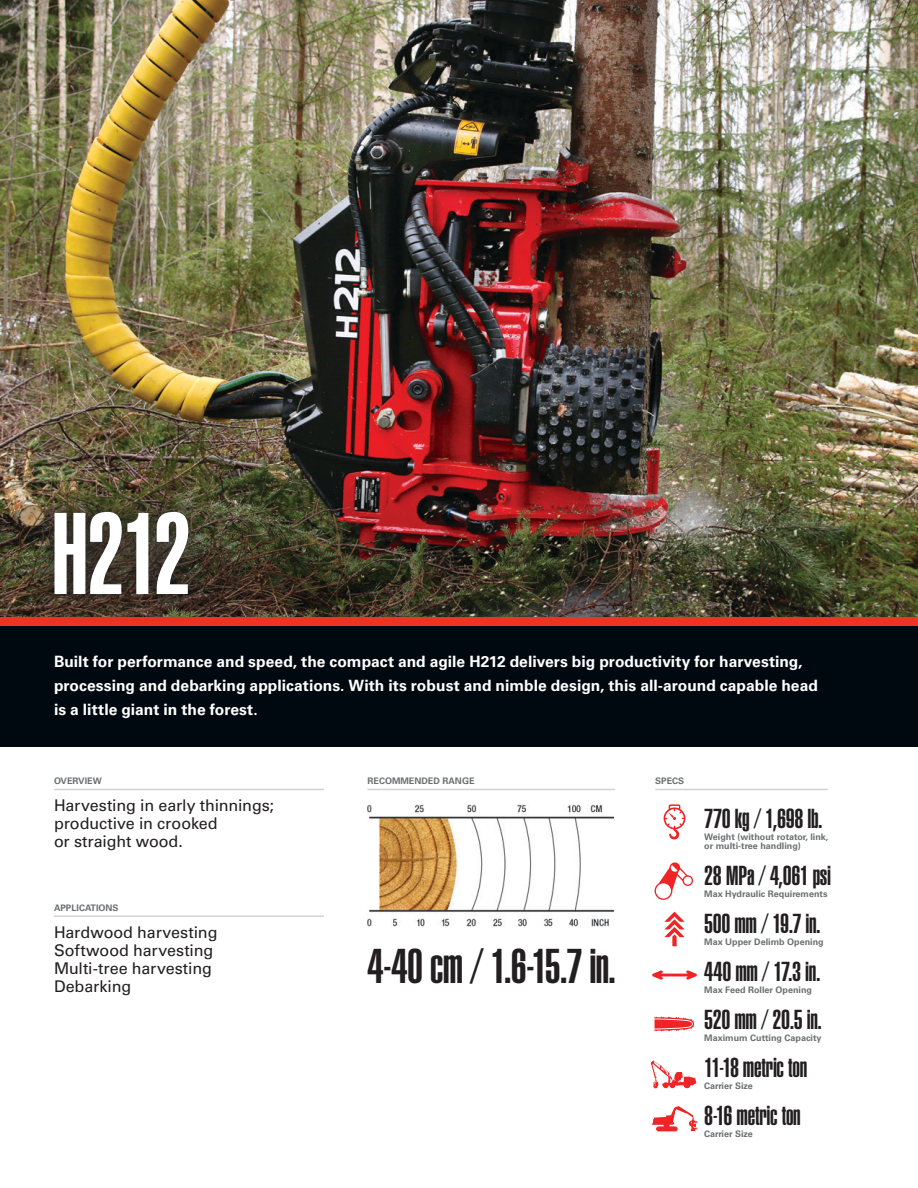
<style>
.page{position:relative;width:918px;height:1188px;background:#fff}
.page>*{position:absolute;margin:0;border:0;box-sizing:border-box;transform-origin:0 0}
.t1{font:114px "Helvetica LT Std Ultra Comp";color:#fff}
.t2{font:48px "Helvetica LT Std Ultra Comp";letter-spacing:-.02em;color:#231f20}
.Fast_Facts{font:27px "Helvetica LT Std Ultra Comp";letter-spacing:-.01em;color:#231f20}
.t3{font:16.2px/18px "Univers LT Std";letter-spacing:-.005em;color:#231f20}
.t4{font:700 15.6px/24px "Univers LT Std";color:#fff}
.Fast_Facts-2{font:700 9px/9px "Univers LT Std";color:#6d6f71}
</style>
<div class="page">
<img style="left:0;top:0;width:918px;height:616px">
<div style="left:0;top:626px;width:918px;height:121px;background:#000810"></div>
<div style="left:0;top:617px;width:918px;height:9px;background:#ee3224"></div>
<hr style="left:655px;top:789px;width:173px;height:1px;background:#d1d3d4">
<hr style="left:368px;top:789px;width:247px;height:1px;background:#d1d3d4">
<svg style="left:664px;top:804px;width:21px;height:36px"></svg>
<svg style="left:652px;top:970px;width:45px;height:10px"></svg>
<svg style="left:664px;top:912px;width:21px;height:34px"></svg>
<svg style="left:655px;top:862px;width:38px;height:38px"></svg>
<svg style="left:655px;top:1017px;width:39px;height:14px"></svg>
<svg style="left:27px;top:485px;width:188px;height:132px;background:#433b2b"></svg>
<svg style="left:652px;top:1106px;width:45px;height:25px"></svg>
<img style="left:367px;top:804px;width:247px;height:123px">
<svg style="left:651px;top:1060px;width:45px;height:28px"></svg>
<hr style="left:54px;top:789px;width:270px;height:1px;background:#d1d3d4">
<hr style="left:54px;top:915px;width:270px;height:2px;background:#d1d3d4">
<p class="t1" style="left:51px;top:489px;width:142px">H212</p>
<p class="t4" style="left:54px;top:650px;width:765px">Built for performance and speed, the compact and agile H212 delivers big productivity for harvesting, processing and debarking applications. With its robust and nimble design, this all-around capable head is a little giant in the forest.</p>
<p class="Fast_Facts-2" style="left:54px;top:777px;width:49px">OVERVIEW</p>
<p class="t3" style="left:54px;top:797px;width:222px">Harvesting in early thinnings; productive in crooked<br>or straight wood.</p>
<p class="Fast_Facts-2" style="left:54px;top:904px;width:66px">APPLICATIONS</p>
<p class="t3" style="left:54px;top:923px;width:165px">Hardwood harvesting</p>
<p class="t3" style="left:54px;top:941px;width:161px">Softwood harvesting</p>
<p class="t3" style="left:54px;top:959px;width:160px">Multi-tree harvesting</p>
<p class="t3" style="left:54px;top:977px;width:79px">Debarking</p>
<p class="Fast_Facts-2" style="left:368px;top:777px;width:109px">RECOMMENDED RANGE</p>
<p class="t2" style="left:368px;top:939px;width:250px">4-40 cm / 1.6-15.7 in.</p>
<p class="Fast_Facts-2" style="left:655px;top:777px;width:31px">SPECS</p>
<p class="Fast_Facts" style="left:704px;top:803px;width:120px">770 kg / 1,698 lb.</p>
<p class="Fast_Facts-2" style="left:704px;top:832px;width:126px">Weight (without rotator, link, or multi-tree handling)</p>
<p class="Fast_Facts" style="left:704px;top:860px;width:128px">28 MPa / 4,061 psi</p>
<p class="Fast_Facts-2" style="left:704px;top:889px;width:125px">Max Hydraulic Requirements</p>
<p class="Fast_Facts" style="left:704px;top:908px;width:118px">500 mm / 19.7 in.</p>
<p class="Fast_Facts-2" style="left:704px;top:937px;width:121px">Max Upper Delimb Opening</p>
<p class="Fast_Facts" style="left:704px;top:956px;width:118px">440 mm / 17.3 in.</p>
<p class="Fast_Facts-2" style="left:704px;top:985px;width:109px">Max Feed Roller Opening</p>
<p class="Fast_Facts" style="left:704px;top:1004px;width:119px">520 mm / 20.5 in.</p>
<p class="Fast_Facts-2" style="left:704px;top:1033px;width:119px">Maximum Cutting Capacity</p>
<p class="Fast_Facts" style="left:704px;top:1052px;width:104px">11-18 metric ton</p>
<p class="Fast_Facts-2" style="left:704px;top:1081px;width:50px">Carrier Size</p>
<p class="Fast_Facts" style="left:704px;top:1100px;width:98px">8-16 metric ton</p>
<p class="Fast_Facts-2" style="left:704px;top:1129px;width:50px">Carrier Size</p>
</div>
